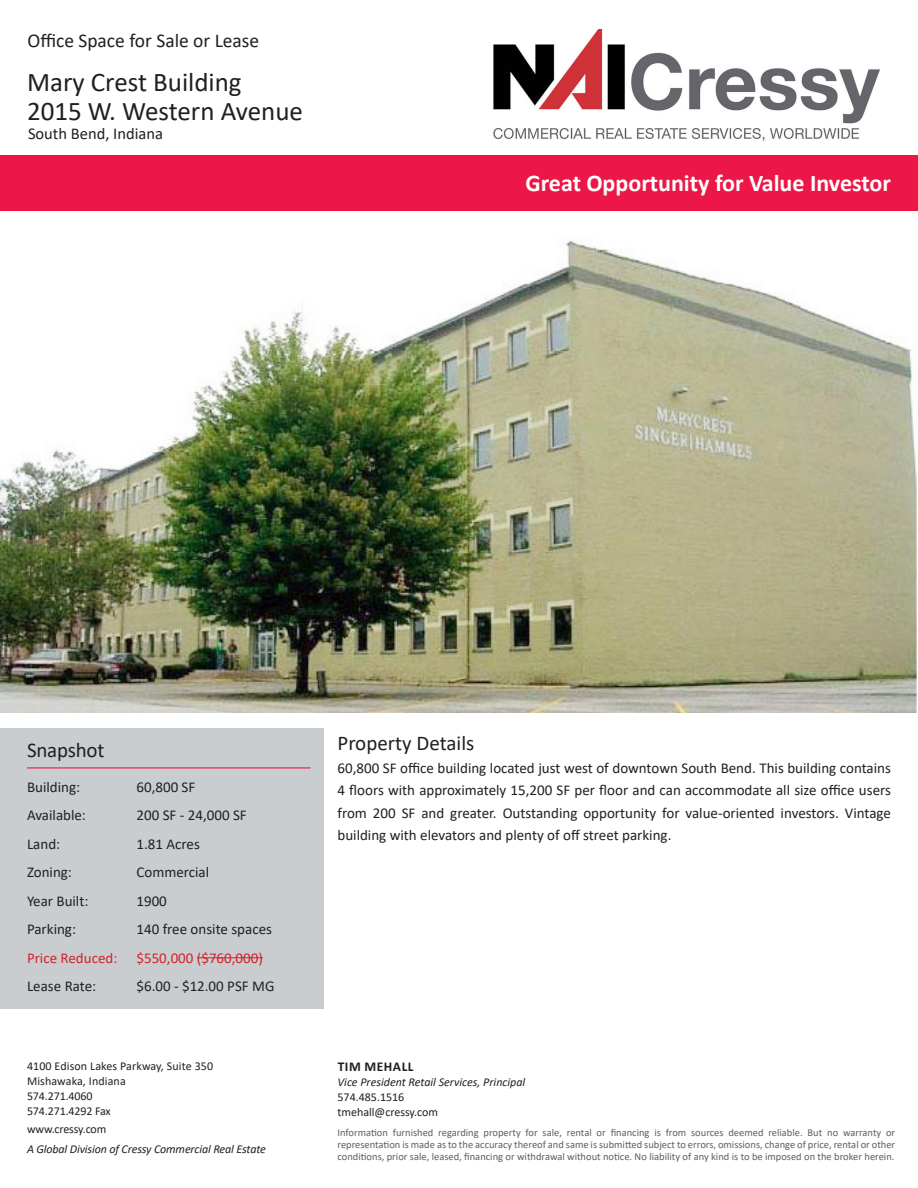
<style>
.page{position:relative;width:918px;height:1188px;background:#fff}
.page>*{position:absolute;margin:0;border:0;box-sizing:border-box;transform-origin:0 0}
.t1{font:27px/28.5px "Calibri";color:#231f20}
.t2{font:700 24px "Calibri";color:#fff}
.t3{font:21px "Calibri";letter-spacing:-.005em;color:#231f20}
.t4{font:19.5px "Calibri";color:#231f20}
.t5{font:16.5px "Calibri";color:#231f20}
.body{font:15px/22.5px "Calibri";color:#231f20;text-align:justify}
.snapshot_data{font:15px "Calibri";color:#231f20}
.snapshot_data-2{font:15px "Calibri";color:#d1232a}
.t6{font:700 13.5px "Calibri";letter-spacing:.04em;color:#231f20}
.t7{font:12px/15px "Calibri";color:#231f20}
.t8{font:italic 12px "Calibri";letter-spacing:-.01em;color:#231f20}
.t9{font:10.5px/12px "Calibri";color:#5f5f62;text-align:justify}
</style>
<div class="page">
<div style="left:0;top:729px;width:324px;height:280px;background:#cacdd0"></div>
<hr style="left:27px;top:767px;width:283px;height:1px;background:#ed1747">
<img style="left:0;top:240px;width:917px;height:473px">
<hr style="left:197px;top:957px;width:66px;height:1px;background:#d1232a">
<img style="left:493px;top:29px;width:387px;height:112px">
<svg style="left:0;top:210px;width:918px;height:1px"></svg>
<div style="left:0;top:155px;width:918px;height:55px;background:#ed1747"></div>
<h3 class="t4" style="left:27px;top:27px;width:233px">Office Space for Sale or Lease</h3>
<h1 class="t1" style="left:27px;top:67px;width:277px">Mary Crest Building<br>2015 W. Western Avenue</h1>
<h3 class="t5" style="left:28px;top:122px;width:136px">South Bend, Indiana</h3>
<p class="t2" style="left:525px;top:166px;width:367px">Great Opportunity for Value Investor</p>
<p class="t3" style="left:27px;top:736px;width:79px">Snapshot</p>
<p class="t3" style="left:338px;top:729px;width:138px">Property Details</p>
<p class="body" style="left:338px;top:756px;width:555px">60,800 SF office building located just west of downtown South Bend. This building contains 4 floors with approximately 15,200 SF per floor and can accommodate all size office users from 200 SF and greater. Outstanding opportunity for value-oriented investors. Vintage building with elevators and plenty of off street parking.</p>
<p class="snapshot_data" style="left:27px;top:776px;width:55px">Building:</p>
<p class="snapshot_data" style="left:136px;top:776px;width:60px">60,800 SF</p>
<p class="snapshot_data" style="left:27px;top:805px;width:60px">Available:</p>
<p class="snapshot_data" style="left:136px;top:805px;width:112px">200 SF - 24,000 SF</p>
<p class="snapshot_data" style="left:27px;top:833px;width:35px">Land:</p>
<p class="snapshot_data" style="left:136px;top:833px;width:65px">1.81 Acres</p>
<p class="snapshot_data" style="left:27px;top:862px;width:46px">Zoning:</p>
<p class="snapshot_data" style="left:136px;top:862px;width:74px">Commercial</p>
<p class="snapshot_data" style="left:27px;top:890px;width:63px">Year Built:</p>
<p class="snapshot_data" style="left:136px;top:890px;width:32px">1900</p>
<p class="snapshot_data" style="left:27px;top:919px;width:51px">Parking:</p>
<p class="snapshot_data" style="left:136px;top:919px;width:137px">140 free onsite spaces</p>
<p class="snapshot_data-2" style="left:27px;top:947px;width:92px">Price Reduced:</p>
<p class="snapshot_data-2" style="left:136px;top:947px;width:128px">$550,000 ($760,000)</p>
<p class="snapshot_data" style="left:27px;top:976px;width:71px">Lease Rate:</p>
<p class="snapshot_data" style="left:136px;top:976px;width:139px">$6.00 - $12.00 PSF MG</p>
<p class="t7" style="left:27px;top:1058px;width:188px">4100 Edison Lakes Parkway, Suite 350<br>Mishawaka, Indiana<br>574.271.4060<br>574.271.4292 Fax</p>
<p class="t7" style="left:27px;top:1121px;width:81px">www.cressy.com</p>
<p class="t8" style="left:27px;top:1140px;width:240px">A Global Division of Cressy Commercial Real Estate</p>
<p class="t6" style="left:338px;top:1057px;width:77px">TIM MEHALL</p>
<p class="t8" style="left:338px;top:1073px;width:189px">Vice President Retail Services, Principal</p>
<p class="t7" style="left:338px;top:1089px;width:102px">574.485.1516 tmehall@cressy.com</p>
<p class="t9" style="left:338px;top:1126px;width:559px">Information furnished regarding property for sale, rental or financing is from sources deemed reliable. But no warranty or representation is made as to the accuracy thereof and same is submitted subject to errors, omissions, change of price, rental or other conditions, prior sale, leased, financing or withdrawal without notice. No liability of any kind is to be imposed on the broker herein.</p>
</div>
